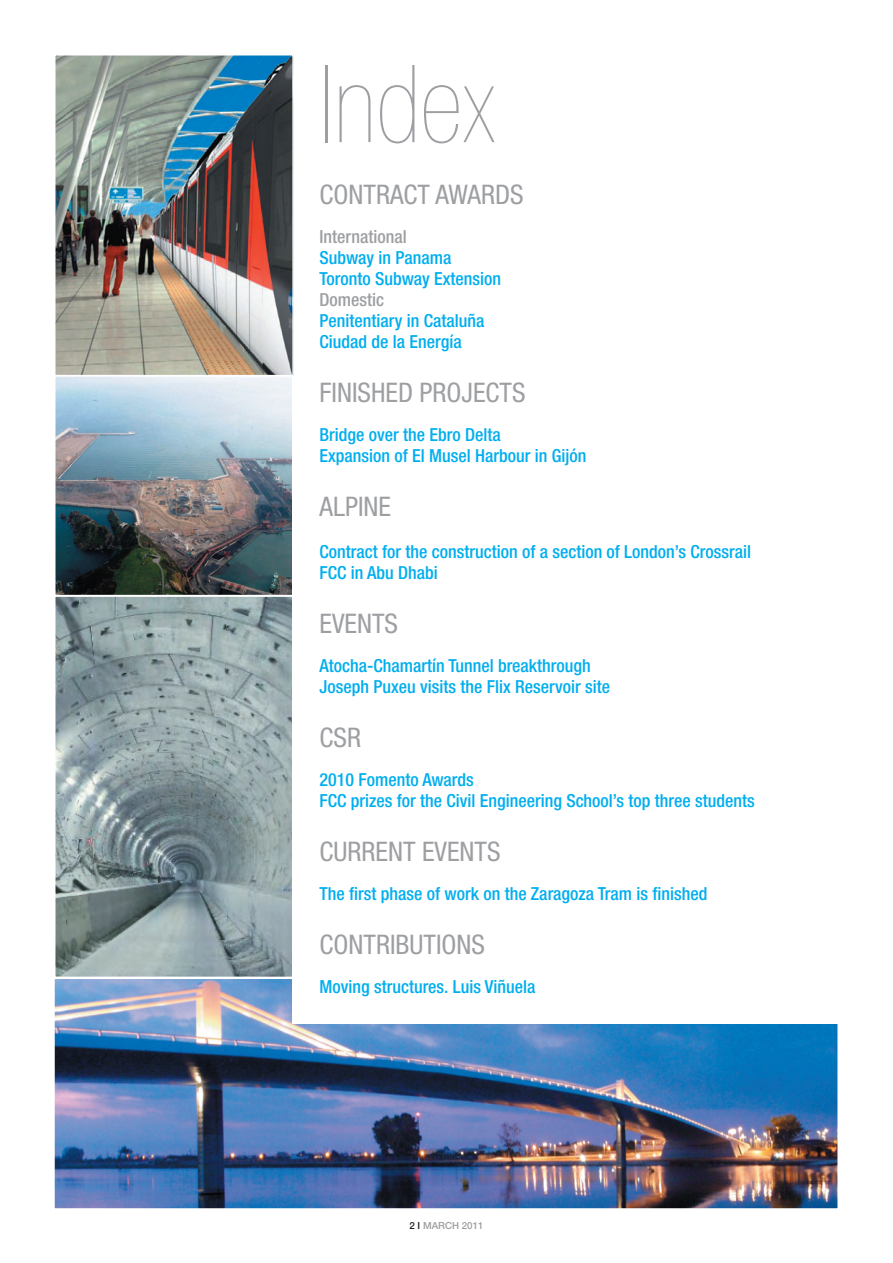
<style>
.page{position:relative;width:893px;height:1263px;background:#fff}
.page>*{position:absolute;margin:0;border:0;box-sizing:border-box;transform-origin:0 0}
.t1{font:900 condensed 108px "Helvetica Neue";color:#9d9fa2}
.t2{font:condensed 27px "Helvetica Neue";color:#9d9fa2}
.t3{font:500 condensed 18px/21px "Helvetica Neue";color:#00aeef}
.t4{font:500 condensed 18px "Helvetica Neue";color:#9d9fa2}
.t5{font:500 9.75px "Helvetica Neue";color:#9d9fa2}
.s1{color:#231f20}
</style>
<div class="page">
<img style="left:57px;top:57px;width:234px;height:918px">
<div style="left:54px;top:375px;width:240px;height:221px;border:2px solid #fff"></div>
<div style="left:54px;top:595px;width:240px;height:383px;border:2px solid #fff"></div>
<img style="left:56px;top:980px;width:780px;height:227px">
<div style="left:53px;top:977px;width:786px;height:233px;border:2px solid #fff"></div>
<div style="left:293px;top:183px;width:546px;height:841px;background:#fff"></div>
<div style="left:54px;top:54px;width:240px;height:322px;border:2px solid #fff"></div>
<h1 class="t1" style="left:318px;top:45px;width:179px">Index</h1>
<h2 class="t2" style="left:320px;top:179px;width:206px">CONTRACT AWARDS</h2>
<p class="t4" style="left:320px;top:226px;width:89px">International</p>
<p class="t3" style="left:320px;top:247px;width:183px">Subway in Panama<br>Toronto Subway Extension</p>
<p class="t4" style="left:320px;top:289px;width:66px">Domestic</p>
<p class="t3" style="left:320px;top:310px;width:166px">Penitentiary in Cataluña<br>Ciudad de la Energía</p>
<h2 class="t2" style="left:320px;top:377px;width:208px">FINISHED PROJECTS</h2>
<p class="t3" style="left:320px;top:424px;width:268px">Bridge over the Ebro Delta<br>Expansion of El Musel Harbour in Gijón</p>
<h2 class="t2" style="left:320px;top:491px;width:73px">ALPINE</h2>
<p class="t3" style="left:320px;top:541px;width:433px">Contract for the construction of a section of London’s Crossrail<br>FCC in Abu Dhabi</p>
<h2 class="t2" style="left:320px;top:608px;width:80px">EVENTS</h2>
<p class="t3" style="left:320px;top:655px;width:292px">Atocha-Chamartín Tunnel breakthrough<br>Joseph Puxeu visits the Flix Reservoir site</p>
<h2 class="t2" style="left:320px;top:722px;width:43px">CSR</h2>
<p class="t3" style="left:320px;top:769px;width:437px">2010 Fomento Awards<br>FCC prizes for the Civil Engineering School’s top three students</p>
<h2 class="t2" style="left:320px;top:836px;width:183px">CURRENT EVENTS</h2>
<p class="t3" style="left:320px;top:883px;width:389px">The first phase of work on the Zaragoza Tram is finished</p>
<h2 class="t2" style="left:320px;top:929px;width:167px">CONTRIBUTIONS</h2>
<p class="t3" style="left:320px;top:976px;width:217px">Moving structures. Luis Viñuela</p>
<p class="t5" style="left:409px;top:1219px;width:76px"><span class="s1">2 I</span> MARCH 2011</p>
</div>
